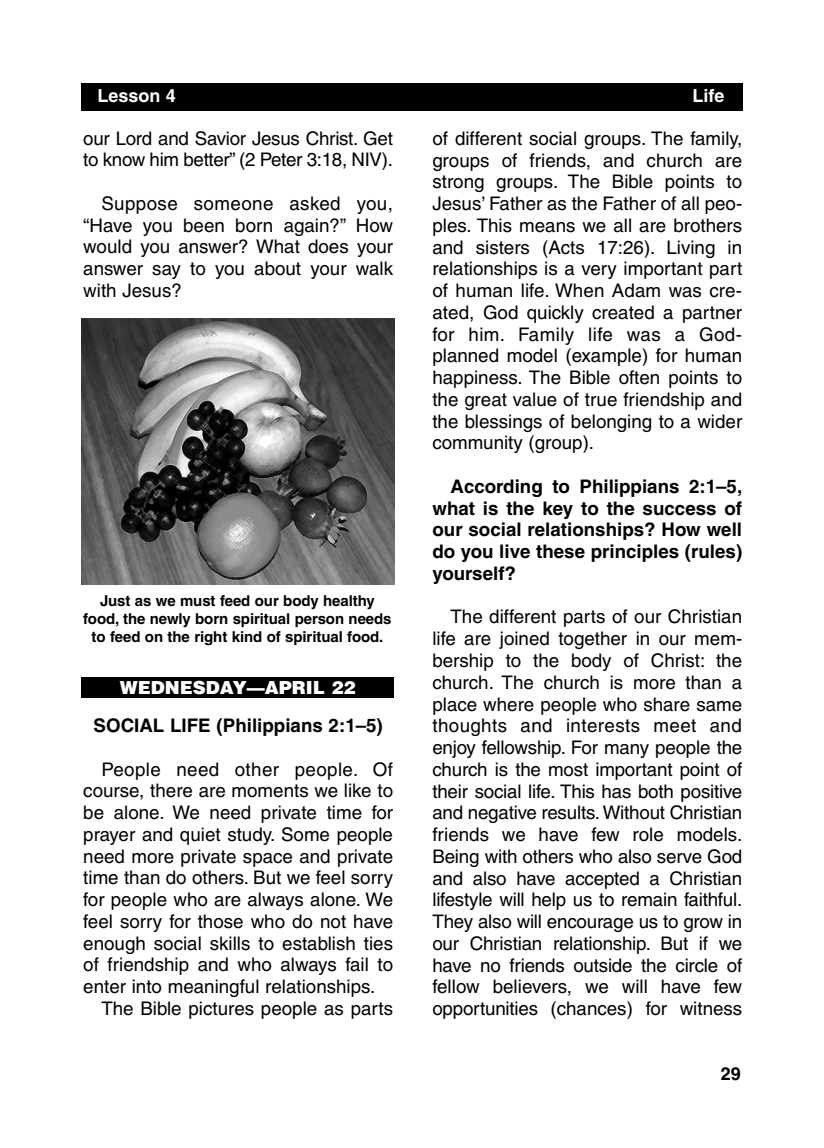
<style>
.page{position:relative;width:824px;height:1148px;background:#fff}
.page>*{position:absolute;margin:0;border:0;box-sizing:border-box;transform-origin:0 0}
.t1{font:18.75px/21.8px "Helvetica";color:#000;text-align:justify}
.t2{font:700 18.75px/21.8px "Helvetica";color:#000;text-align:justify}
.t3{font:18.75px "Helvetica";letter-spacing:.02em;color:#000}
.t4{font:900 18px "Helvetica";color:#fff}
.t5{font:700 18px "Helvetica";color:#fff}
.t6{font:700 18px "Helvetica";color:#000}
.t7{font:700 15px/18px "Helvetica";letter-spacing:-.005em;color:#000;text-align:center}
</style>
<div class="page">
<div style="left:81px;top:83px;width:662px;height:27px;background:#000"></div>
<div style="left:81px;top:677px;width:313px;height:21px;background:#000"></div>
<img style="left:81px;top:318px;width:313px;height:266px">
<p class="t5" style="left:97px;top:89px;width:80px">Lesson 4</p>
<p class="t5" style="left:692px;top:89px;width:33px">Life</p>
<p class="t1" style="left:83px;top:129px;width:311px">our Lord and Savior Jesus Christ. Get to know him better” (2 Peter 3:18, NIV).</p>
<p class="t1" style="left:83px;top:194px;width:311px;text-indent:18px">Suppose someone asked you, “Have you been born again?” How would you answer? What does your answer say to you about your walk with Jesus?</p>
<p class="t1" style="left:432px;top:129px;width:311px">of different social groups. The family, groups of friends, and church are strong groups. The Bible points to Jesus’ Father as the Father of all peo&shy;ples. This means we all are brothers and sisters (Acts 17:26). Living in relationships is a very important part of human life. When Adam was cre&shy;ated, God quickly created a partner for him. Family life was a God&shy;planned model (example) for human happiness. The Bible often points to the great value of true friendship and the blessings of belonging to a wider community (group).</p>
<p class="t2" style="left:432px;top:477px;width:311px;text-indent:18px">According to Philippians 2:1–5, what is the key to the success of our social relationships? How well do you live these principles (rules) yourself?</p>
<p class="t1" style="left:432px;top:607px;width:311px;text-indent:18px">The different parts of our Christian life are joined together in our mem&shy;bership to the body of Christ: the church. The church is more than a place where people who share same thoughts and interests meet and enjoy fellowship. For many people the church is the most important point of their social life. This has both positive and negative results. Without Christian friends we have few role models.<br>Being with others who also serve God and also have accepted a Christian lifestyle will help us to remain faithful.<br>They also will encourage us to grow in our Christian relationship. But if we have no friends outside the circle of fellow believers, we will have few opportunities (chances) for witness</p>
<p class="t7" style="left:83px;top:593px;width:310px">Just as we must feed our body healthy food, the newly born spiritual person needs to feed on the right kind of spiritual food.</p>
<p class="t4" style="left:120px;top:677px;width:237px">WEDNESDAY—APRIL 22</p>
<p class="t2" style="left:94px;top:716px;width:291px">SOCIAL LIFE (Philippians 2:1–5)</p>
<p class="t3" style="left:101px;top:762px;width:293px">People need other people. Of</p>
<p class="t1" style="left:83px;top:781px;width:311px">course, there are moments we like to</p>
<p class="t1" style="left:83px;top:803px;width:311px">be alone. We need private time for</p>
<p class="t1" style="left:83px;top:825px;width:311px">prayer and quiet study. Some people</p>
<p class="t1" style="left:83px;top:847px;width:311px">need more private space and private</p>
<p class="t1" style="left:83px;top:868px;width:311px">time than do others. But we feel sorry</p>
<p class="t1" style="left:83px;top:890px;width:311px">for people who are always alone. We</p>
<p class="t1" style="left:83px;top:912px;width:311px">feel sorry for those who do not have</p>
<p class="t1" style="left:83px;top:934px;width:311px">enough social skills to establish ties</p>
<p class="t1" style="left:83px;top:955px;width:311px">of friendship and who always fail to</p>
<p class="t1" style="left:83px;top:977px;width:294px">enter into meaningful relationships.</p>
<p class="t1" style="left:101px;top:999px;width:293px">The Bible pictures people as parts</p>
<p class="t6" style="left:720px;top:1066px;width:22px">29</p>
</div>
